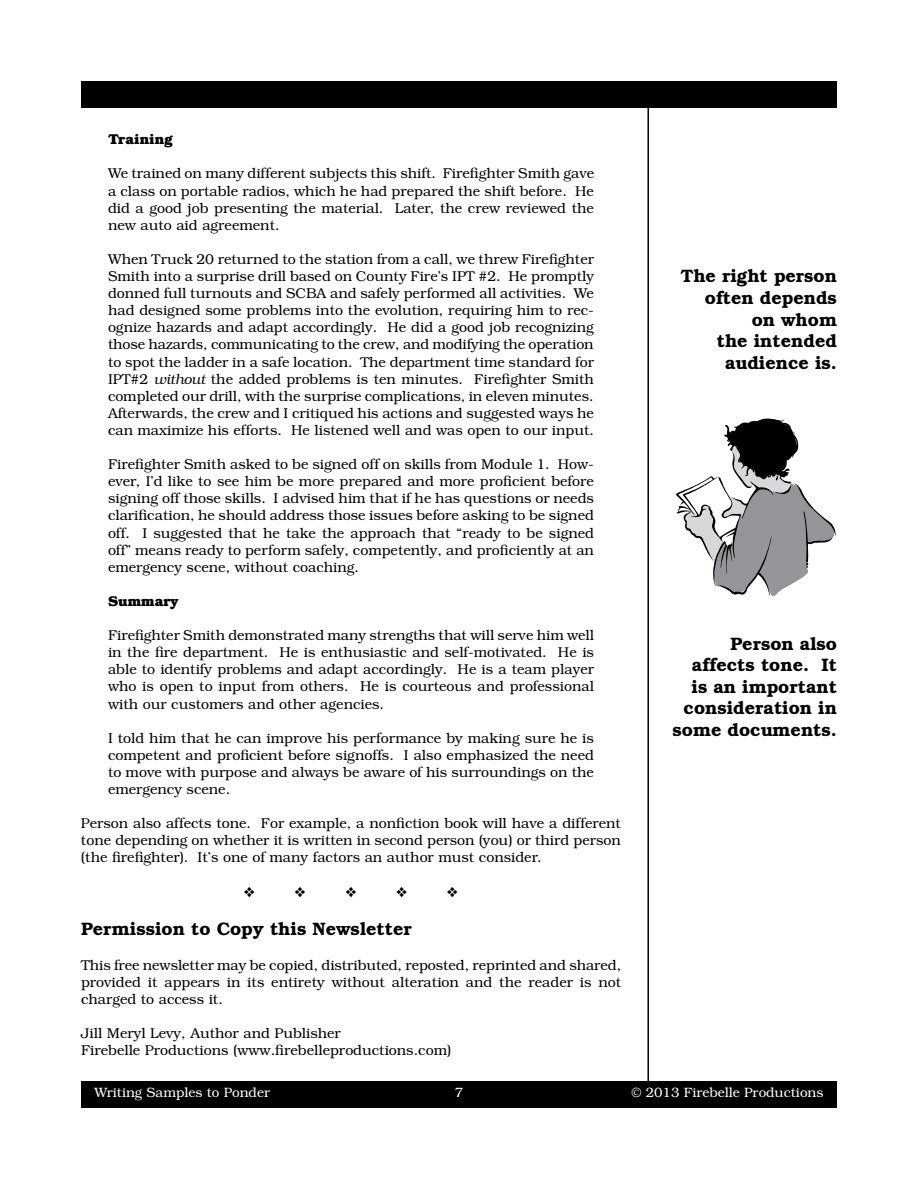
<style>
.page{position:relative;width:918px;height:1188px;background:#fff}
.page>*{position:absolute;margin:0;border:0;box-sizing:border-box;transform-origin:0 0}
.t1{font:600 18px/21.6px "Bookman Std";color:#000;text-align:right}
.t2{font:300 14.25px/17.1px "Bookman Std";color:#000;text-align:justify}
.t3{font:700 14.25px "Bookman Std";color:#000}
.t4{font:300 13.5px "Bookman Std";color:#fff}
.s1{font-style:italic}
</style>
<div class="page">
<div style="left:81px;top:1081px;width:756px;height:27px;background:#000"></div>
<div style="left:81px;top:81px;width:756px;height:27px;background:#000"></div>
<hr style="left:647px;top:105px;width:2px;height:980px;background:#000">
<svg style="left:676px;top:418px;width:160px;height:178px"></svg>
<p class="t3" style="left:108px;top:130px;width:66px">Training</p>
<p class="t2" style="left:108px;top:165px;width:488px">We trained on many different subjects this shift. Firefighter Smith gave a class on portable radios, which he had prepared the shift before. He did a good job presenting the material. Later, the crew reviewed the new auto aid agreement.</p>
<p class="t2" style="left:108px;top:251px;width:488px">When Truck 20 returned to the station from a call, we threw Firefighter Smith into a surprise drill based on County Fire’s IPT #2. He promptly donned full turnouts and SCBA and safely performed all activities. We had designed some problems into the evolution, requiring him to rec&shy;ognize hazards and adapt accordingly. He did a good job recognizing those hazards, communicating to the crew, and modifying the operation to spot the ladder in a safe location. The department time standard for IPT#2 <span class="s1">without</span> the added problems is ten minutes. Firefighter Smith completed our drill, with the surprise complications, in eleven minutes.<br>Afterwards, the crew and I critiqued his actions and suggested ways he can maximize his efforts. He listened well and was open to our input.</p>
<p class="t2" style="left:108px;top:456px;width:488px">Firefighter Smith asked to be signed off on skills from Module 1. How&shy;ever, I’d like to see him be more prepared and more proficient before signing off those skills. I advised him that if he has questions or needs clarification, he should address those issues before asking to be signed off. I suggested that he take the approach that “ready to be signed off” means ready to perform safely, competently, and proficiently at an emergency scene, without coaching.</p>
<p class="t3" style="left:108px;top:592px;width:72px">Summary</p>
<p class="t2" style="left:108px;top:627px;width:488px">Firefighter Smith demonstrated many strengths that will serve him well in the fire department. He is enthusiastic and self-motivated. He is able to identify problems and adapt accordingly. He is a team player who is open to input from others. He is courteous and professional with our customers and other agencies.</p>
<p class="t2" style="left:108px;top:730px;width:487px">I told him that he can improve his performance by making sure he is competent and proficient before signoffs. I also emphasized the need to move with purpose and always be aware of his surroundings on the emergency scene.</p>
<p class="t2" style="left:81px;top:815px;width:542px">Person also affects tone. For example, a nonfiction book will have a different tone depending on whether it is written in second person (you) or third person (the firefighter). It’s one of many factors an author must consider.</p>
<p class="t1" style="left:81px;top:918px;width:332px">Permission to Copy this Newsletter</p>
<p class="t2" style="left:81px;top:956px;width:542px">This free newsletter may be copied, distributed, reposted, reprinted and shared, provided it appears in its entirety without alteration and the reader is not charged to access it.</p>
<p class="t2" style="left:81px;top:1025px;width:372px">Jill Meryl Levy, Author and Publisher<br>Firebelle Productions (www.firebelleproductions.com)</p>
<p class="t1" style="left:681px;top:265px;width:158px">The right person often depends on whom<br>the intended audience is.</p>
<p class="t1" style="left:672px;top:633px;width:166px">Person also affects tone. It is an important consideration in some documents.</p>
<p class="t4" style="left:94px;top:1085px;width:177px">Writing Samples to Ponder</p>
<p class="t4" style="left:455px;top:1085px;width:10px">7</p>
<p class="t4" style="left:632px;top:1085px;width:193px">© 2013 Firebelle Productions</p>
</div>
